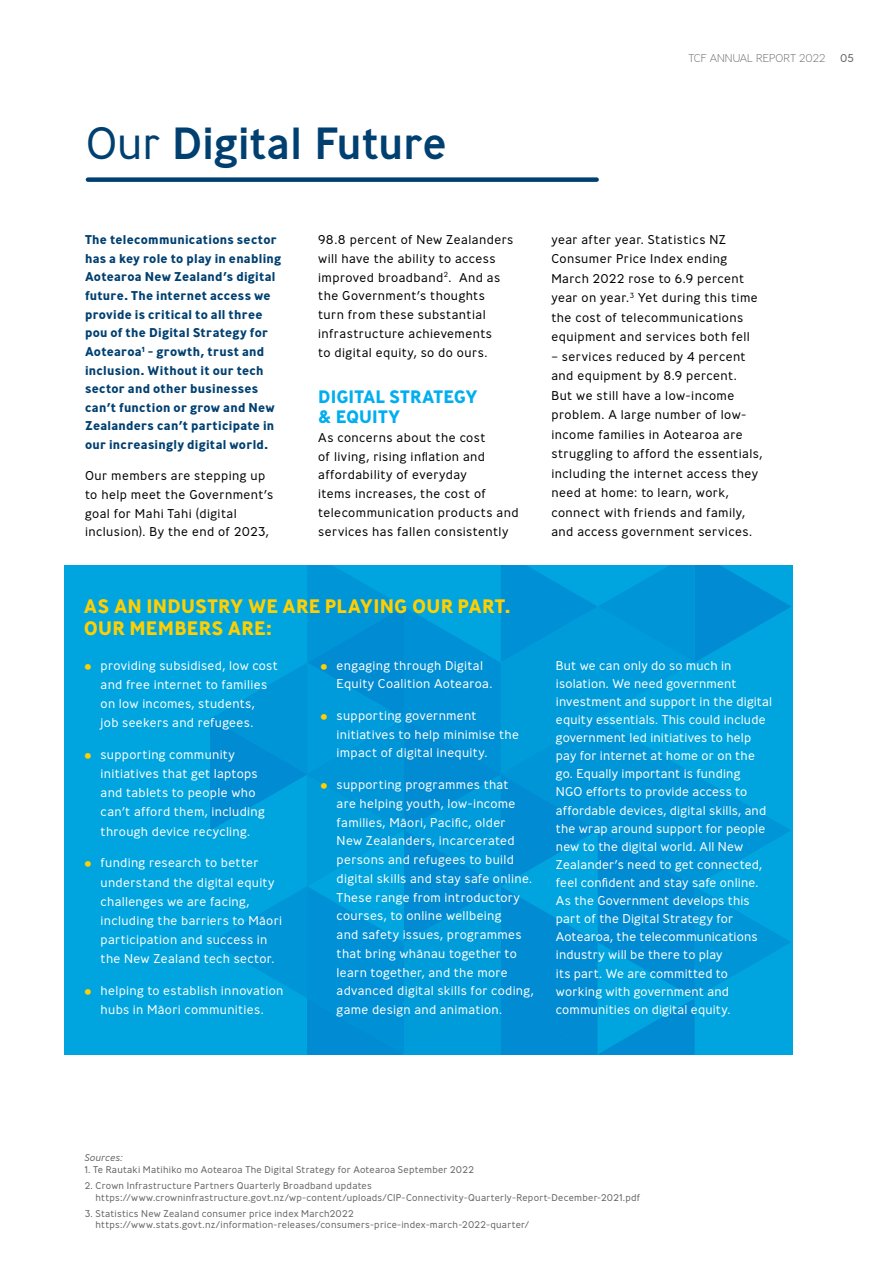
<style>
.page{position:relative;width:893px;height:1263px;background:#fff}
.page>*{position:absolute;margin:0;border:0;box-sizing:border-box;transform-origin:0 0}
.t1{font:500 45px "Ministry";letter-spacing:-.01em;color:#004071}
.t2{font:700 19.5px/21.1px "Ministry";letter-spacing:.015em;color:#ffcf01}
.t3{font:700 18px/20.2px "Ministry";letter-spacing:.005em;color:#00aeef}
.t4{font:300 12.75px/18.1px "Ministry";letter-spacing:.02em;color:#fff}
.t5{font:300 12.75px/19.5px "Ministry";letter-spacing:.03em;color:#000}
.t6{font:700 12.75px/18.6px "Ministry";letter-spacing:.02em;color:#004071}
.t7{font:200 11.25px "Ministry";color:#636466}
.t8{font:300 11.25px "Ministry";color:#636466}
.t9{font:300 9.75px/11.7px "Ministry";letter-spacing:.02em;color:#636466}
.t10{font:italic 300 9.75px "Ministry";letter-spacing:.015em;color:#636466}
.s1{font-weight:300}
.s2{font-size:16.5px;color:#ffcf01}
</style>
<div class="page">
<div style="left:64px;top:565px;width:728px;height:489px;background:#00a5df"></div>
<div style="left:88px;top:177px;width:509px;height:5px;background:#004071"></div>
<svg style="left:210px;top:565px;width:581px;height:489px"></svg>
<h1 class="t1" style="left:86px;top:115px;width:363px"><span class="s1">Our</span> Digital Future</h1>
<p class="t7" style="left:688px;top:52px;width:139px">TCF ANNUAL REPORT 2022</p>
<p class="t8" style="left:840px;top:51px;width:15px">05</p>
<p class="t6" style="left:85px;top:230px;width:198px">The telecommunications sector has a key role to play in enabling<br>Aotearoa New Zealand’s digital future. The internet access we provide is critical to all three pou of the Digital Strategy for<br>Aotearoa<sup>1</sup> - growth, trust and inclusion. Without it our tech sector and other businesses can’t function or grow and New<br>Zealanders can’t participate in our increasingly digital world.</p>
<p class="t5" style="left:85px;top:466px;width:190px;line-height:18.6px">Our members are stepping up to help meet the Government’s goal for Mahi Tahi (digital inclusion). By the end of 2023,</p>
<p class="t5" style="left:318px;top:230px;width:197px;line-height:18.8px">98.8 percent of New Zealanders will have the ability to access improved broadband<sup>2</sup>. And as the Government’s thoughts turn from these substantial infrastructure achievements<br>to digital equity, so do ours.</p>
<h3 class="t3" style="left:318px;top:386px;width:161px">DIGITAL STRATEGY &amp; EQUITY</h3>
<p class="t5" style="left:318px;top:428px;width:202px;line-height:18.8px">As concerns about the cost<br>of living, rising inflation and affordability of everyday<br>items increases, the cost of telecommunication products and services has fallen consistently</p>
<p class="t5" style="left:551px;top:230px;width:208px">year after year. Statistics NZ<br>Consumer Price Index ending<br>March 2022 rose to 6.9 percent year on year.<sup>3</sup> Yet during this time the cost of telecommunications equipment and services both fell</p>
<p class="t5" style="left:551px;top:347px;width:213px">– services reduced by 4 percent and equipment by 8.9 percent.<br>But we still have a low-income problem. A large number of low&shy;income families in Aotearoa are struggling to afford the essentials, including the internet access they need at home: to learn, work, connect with friends and family, and access government services.</p>
<h2 class="t2" style="left:84px;top:596px;width:429px">AS AN INDUSTRY WE ARE PLAYING OUR PART.<br>OUR MEMBERS ARE:</h2>
<p class="t4" style="left:101px;top:655px;width:179px;line-height:19.2px;text-indent:-17px"><span class="s2">•</span> providing subsidised, low cost and free internet to families on low incomes, students,<br>job seekers and refugees.</p>
<p class="t4" style="left:101px;top:745px;width:166px;line-height:19.2px;text-indent:-17px"><span class="s2">•</span> supporting community initiatives that get laptops and tablets to people who can’t afford them, including through device recycling.</p>
<p class="t4" style="left:101px;top:853px;width:183px;line-height:19.2px;text-indent:-17px"><span class="s2">•</span> funding research to better understand the digital equity challenges we are facing, including the barriers to Māori participation and success in the New Zealand tech sector.</p>
<p class="t4" style="left:84px;top:981px;width:201px;line-height:19.2px;text-align:center"><span class="s2">•</span> helping to establish innovation hubs in Māori communities.</p>
<p class="t4" style="left:337px;top:656px;width:157px;line-height:18.8px;text-indent:-17px"><span class="s2">•</span> engaging through Digital<br>Equity Coalition Aotearoa.</p>
<p class="t4" style="left:337px;top:706px;width:184px;line-height:18.8px;text-indent:-17px"><span class="s2">•</span> supporting government initiatives to help minimise the impact of digital inequity.</p>
<p class="t4" style="left:337px;top:775px;width:199px;line-height:18.8px;text-indent:-17px"><span class="s2">•</span> supporting programmes that<br>are helping youth, low-income families, Māori, Pacific, older<br>New Zealanders, incarcerated persons and refugees to build digital skills and stay safe online.<br>These range from introductory courses, to online wellbeing<br>and safety issues, programmes that bring whānau together to learn together, and the more advanced digital skills for coding, game design and animation.</p>
<p class="t4" style="left:556px;top:656px;width:218px">But we can only do so much in isolation. We need government investment and support in the digital equity essentials. This could include government led initiatives to help pay for internet at home or on the go. Equally important is funding<br>NGO efforts to provide access to affordable devices, digital skills, and the wrap around support for people new to the digital world. All New Zealander’s need to get connected, feel confident and stay safe online.<br>As the Government develops this part of the Digital Strategy for Aotearoa, the telecommunications industry will be there to play<br>its part. We are committed to working with government and communities on digital equity.</p>
<p class="t10" style="left:85px;top:1152px;width:40px">Sources:</p>
<p class="t9" style="left:85px;top:1163px;width:391px">1. Te Rautaki Matihiko mo Aotearoa The Digital Strategy for Aotearoa September 2022</p>
<p class="t9" style="left:96px;top:1179px;width:546px;text-indent:-11px">2. Crown Infrastructure Partners Quarterly Broadband updates https://www.crowninfrastructure.govt.nz/wp-content/uploads/CIP-Connectivity-Quarterly-Report-December-2021.pdf</p>
<p class="t9" style="left:96px;top:1207px;width:435px;text-indent:-11px">3. Statistics New Zealand consumer price index March2022 https://www.stats.govt.nz/information-releases/consumers-price-index-march-2022-quarter/</p>
</div>
